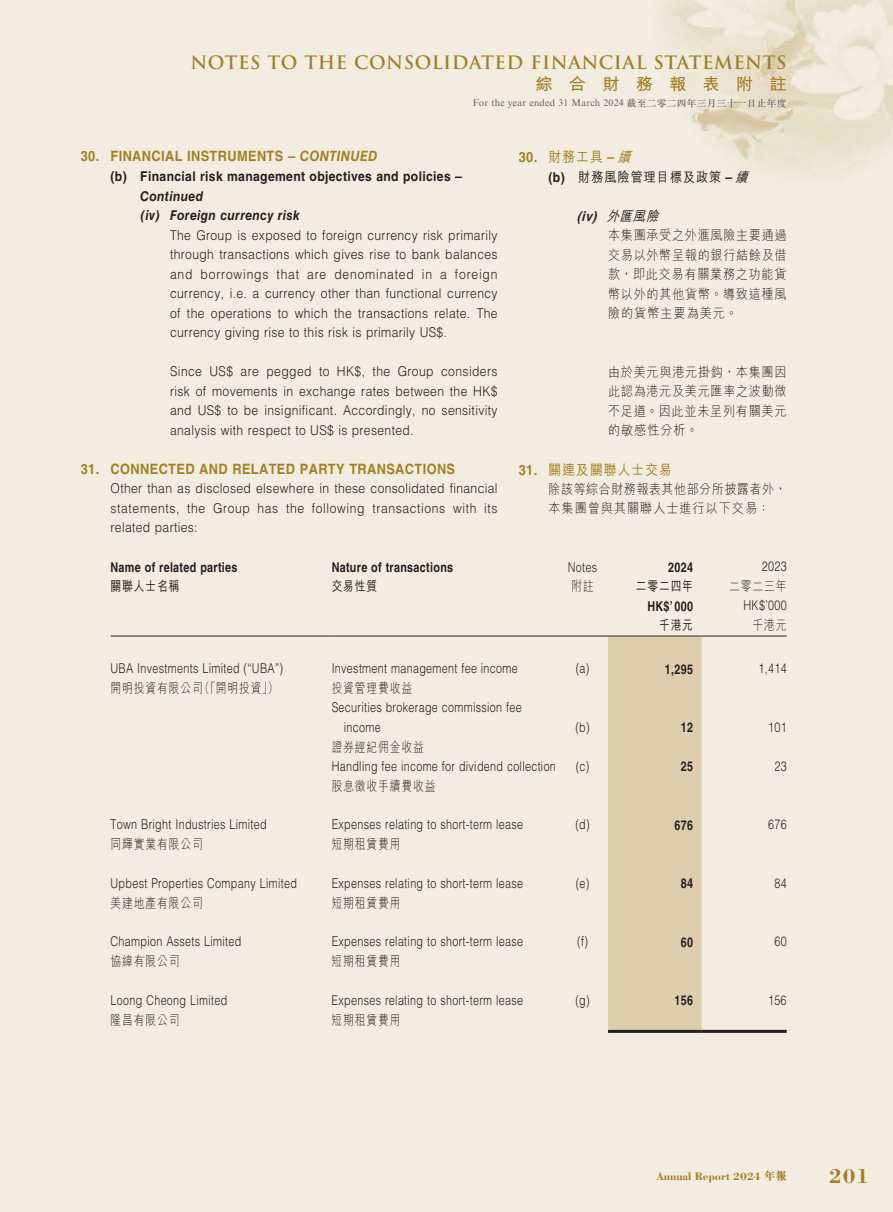
<style>
.page{position:relative;width:893px;height:1212px;background:#fff}
.page>*{position:absolute;margin:0;border:0;box-sizing:border-box;transform-origin:0 0}
.t1{font:700 21px "Bodoni Std";color:#a37f25}
.t2{font:700 18px "Trajan Pro";letter-spacing:.03em;color:#a37f25}
.t3{font:700 16.5px "M Hei HK";letter-spacing:.93em;color:#a37f25;scale:1.05 1}
.t4{font:700 14.25px "Helvetica LT Std";letter-spacing:.03em;color:#a37f25;scale:.9 1}
.t5{font:500 14.25px "M Hei HK";letter-spacing:.08em;color:#a37f25;scale:.9 1}
.t6{font:300 13.5px/19.5px "Helvetica LT Std";letter-spacing:.03em;color:#231f20;text-align:justify;scale:.9 1}
.t7{font:300 13.5px/19.5px "Helvetica LT Std";letter-spacing:.03em;color:#231f20;scale:.8 1}
.t8{font:300 13.5px/19.5px "M Hei HK";letter-spacing:.06em;color:#231f20;text-align:justify;scale:.9 1}
.t9{font:700 13.5px/19.5px "Helvetica LT Std";letter-spacing:.03em;color:#231f20;scale:.9 1}
.t10{font:700 13.5px "Helvetica LT Std";letter-spacing:.03em;color:#231f20;scale:.8 1}
.t11{font:300 13.5px "M Hei HK";letter-spacing:.08em;color:#231f20;scale:.8 1}
.t12{font:300 13.5px "M Hei HK";letter-spacing:.06em;color:#231f20;scale:.8 1}
.t13{font:300 13.5px "M Hei HK";letter-spacing:.03em;color:#231f20;scale:.8 1}
.t14{font:300 13.5px/19.5px "M Hei HK";letter-spacing:.035em;color:#231f20;scale:.9 1}
.t15{font:500 13.5px "M Hei HK";letter-spacing:.08em;color:#231f20;scale:.8 1}
.t16{font:500 13.5px "M Hei HK";letter-spacing:.08em;color:#231f20;scale:.9 1}
.t17{font:italic 700 13.5px "Helvetica LT Std";color:#231f20;scale:.9 1}
.t18{font:700 11.25px "Bodoni Std";color:#a37f25}
.t19{font:9.75px "Times New Roman MT Std";letter-spacing:.025em;color:#636366}
.s1{font-family:"M Sung HK";font-weight:500}
.s2{font-family:"Helvetica LT Std";font-weight:700}
.s3{font-family:"Helvetica LT Std";font-weight:700;font-style:italic}
.s4{font-style:italic}
.s5{font-family:"M Hei HK";font-weight:500}
.s6{font-family:"M Sung HK";font-weight:800}
</style>
<div class="page">
<div style="left:608px;top:637px;width:94px;height:393px;background:#decead"></div>
<hr style="left:111px;top:636px;width:221px;height:1px;background:#231f20">
<hr style="left:332px;top:636px;width:225px;height:1px;background:#231f20">
<hr style="left:557px;top:636px;width:51px;height:1px;background:#231f20">
<hr style="left:608px;top:636px;width:94px;height:1px;background:#231f20">
<hr style="left:702px;top:636px;width:85px;height:1px;background:#231f20">
<hr style="left:608px;top:1030px;width:94px;height:3px;background:#231f20">
<hr style="left:702px;top:1030px;width:85px;height:3px;background:#231f20">
<h2 class="t2" style="left:191px;top:51px;width:598px">NOTES TO THE CONSOLIDATED FINANCIAL STATEMENTS</h2>
<p class="t3" style="left:535px;top:72px;width:241px">綜合財務報表附註</p>
<p class="t19" style="left:473px;top:97px;width:315px">For the year ended 31 March 2024 <span class="s1">截至二零二四年三月三十一日止年度</span></p>
<p class="t5" style="left:519px;top:146px;width:131px"><span class="s2">30.</span> 財務工具 <span class="s3">–</span><span class="s4">續</span></p>
<p class="t16" style="left:549px;top:167px;width:228px"><span class="s2">(b)</span> 財務風險管理目標及政策 <span class="s3">–</span><span class="s4">續</span></p>
<p class="t17" style="left:577px;top:208px;width:97px">(iv) <span class="s5">外匯風險</span></p>
<p class="t8" style="left:608px;top:225px;width:200px">本集團承受之外滙風險主要通過交易以外幣呈報的銀行結餘及借款，即此交易有關業務之功能貨幣以外的其他貨幣。導致這種風險的貨幣主要為美元。</p>
<p class="t4" style="left:81px;top:147px;width:331px">30. FINANCIAL INSTRUMENTS <span class="s4">– CONTINUED</span></p>
<p class="t9" style="left:140px;top:166px;width:359px;text-indent:-30px">(b) Financial risk management objectives and policies <span class="s4">–<br>Continued<br>(iv) Foreign currency risk</span></p>
<p class="t6" style="left:170px;top:225px;width:365px">The Group is exposed to foreign currency risk primarily through transactions which gives rise to bank balances and borrowings that are denominated in a foreign currency, i.e. a currency other than functional currency of the operations to which the transactions relate. The currency giving rise to this risk is primarily US$.</p>
<p class="t6" style="left:170px;top:361px;width:365px">Since US$ are pegged to HK$, the Group considers risk of movements in exchange rates between the HK$ and US$ to be insignificant. Accordingly, no sensitivity analysis with respect to US$ is presented.</p>
<p class="t4" style="left:81px;top:460px;width:417px">31. CONNECTED AND RELATED PARTY TRANSACTIONS</p>
<p class="t6" style="left:111px;top:478px;width:432px">Other than as disclosed elsewhere in these consolidated financial statements, the Group has the following transactions with its related parties:</p>
<p class="t10" style="left:111px;top:559px;width:160px">Name of related parties</p>
<p class="t10" style="left:332px;top:559px;width:153px">Nature of transactions</p>
<p class="t12" style="left:568px;top:557px;width:38px">Notes</p>
<p class="t10" style="left:668px;top:559px;width:33px">2024</p>
<p class="t7" style="left:762px;top:556px;width:33px">2023</p>
<p class="t15" style="left:111px;top:576px;width:88px">關聯人士名稱</p>
<p class="t15" style="left:332px;top:576px;width:59px">交易性質</p>
<p class="t12" style="left:571px;top:577px;width:30px">附註</p>
<p class="t15" style="left:636px;top:576px;width:73px">二零二四年</p>
<p class="t12" style="left:729px;top:577px;width:73px">二零二三年</p>
<p class="t10" style="left:647px;top:598px;width:59px">HK$’000</p>
<p class="t7" style="left:743px;top:595px;width:56px">HK$’000</p>
<p class="t15" style="left:659px;top:615px;width:44px">千港元</p>
<p class="t12" style="left:753px;top:616px;width:44px">千港元</p>
<p class="t7" style="left:111px;top:658px;width:217px">UBA Investments Limited (“UBA”)</p>
<p class="t7" style="left:332px;top:658px;width:234px">Investment management fee income</p>
<p class="t7" style="left:576px;top:658px;width:19px">(a)</p>
<p class="t10" style="left:665px;top:661px;width:37px">1,295</p>
<p class="t7" style="left:758px;top:658px;width:37px">1,414</p>
<p class="t11" style="left:111px;top:679px;width:211px">開明投資有限公司（「開明投資」）</p>
<p class="t11" style="left:332px;top:679px;width:102px">投資管理費收益</p>
<p class="t7" style="left:344px;top:697px;width:224px;text-indent:-12px">Securities brokerage commission fee income</p>
<p class="t8" style="left:608px;top:362px;width:200px">由於美元與港元掛鈎，本集團因此認為港元及美元匯率之波動微不足道。因此並未呈列有關美元的敏感性分析。</p>
<p class="t5" style="left:519px;top:459px;width:172px"><span class="s2">31.</span> 關連及關聯人士交易</p>
<p class="t14" style="left:549px;top:479px;width:266px">除該等綜合財務報表其他部分所披露者外，本集團曾與其關聯人士進行以下交易：</p>
<p class="t7" style="left:575px;top:717px;width:19px">(b)</p>
<p class="t10" style="left:681px;top:719px;width:17px">12</p>
<p class="t7" style="left:768px;top:717px;width:25px">101</p>
<p class="t11" style="left:332px;top:737px;width:117px">證券經紀佣金收益</p>
<p class="t7" style="left:332px;top:756px;width:282px">Handling fee income for dividend collection</p>
<p class="t7" style="left:576px;top:756px;width:19px">(c)</p>
<p class="t10" style="left:681px;top:758px;width:17px">25</p>
<p class="t7" style="left:774px;top:756px;width:17px">23</p>
<p class="t11" style="left:332px;top:776px;width:131px">股息徵收手續費收益</p>
<p class="t7" style="left:111px;top:814px;width:197px">Town Bright Industries Limited</p>
<p class="t7" style="left:332px;top:814px;width:241px">Expenses relating to short-term lease</p>
<p class="t7" style="left:575px;top:814px;width:19px">(d)</p>
<p class="t10" style="left:674px;top:817px;width:25px">676</p>
<p class="t7" style="left:768px;top:814px;width:25px">676</p>
<p class="t11" style="left:111px;top:835px;width:117px">同輝實業有限公司</p>
<p class="t12" style="left:332px;top:835px;width:88px">短期租賃費用</p>
<p class="t7" style="left:111px;top:873px;width:235px">Upbest Properties Company Limited</p>
<p class="t7" style="left:332px;top:873px;width:241px">Expenses relating to short-term lease</p>
<p class="t7" style="left:576px;top:873px;width:19px">(e)</p>
<p class="t10" style="left:681px;top:875px;width:17px">84</p>
<p class="t7" style="left:774px;top:873px;width:17px">84</p>
<p class="t11" style="left:111px;top:893px;width:117px">美建地產有限公司</p>
<p class="t12" style="left:332px;top:893px;width:88px">短期租賃費用</p>
<p class="t7" style="left:111px;top:931px;width:165px">Champion Assets Limited</p>
<p class="t7" style="left:332px;top:931px;width:241px">Expenses relating to short-term lease</p>
<p class="t7" style="left:577px;top:931px;width:15px">(f)</p>
<p class="t10" style="left:681px;top:934px;width:17px">60</p>
<p class="t7" style="left:774px;top:931px;width:17px">60</p>
<p class="t12" style="left:111px;top:952px;width:88px">協緯有限公司</p>
<p class="t12" style="left:332px;top:952px;width:88px">短期租賃費用</p>
<p class="t13" style="left:111px;top:991px;width:147px">Loong Cheong Limited</p>
<p class="t13" style="left:332px;top:991px;width:241px">Expenses relating to short-term lease</p>
<p class="t7" style="left:575px;top:990px;width:19px">(g)</p>
<p class="t10" style="left:674px;top:992px;width:25px">156</p>
<p class="t7" style="left:768px;top:990px;width:25px">156</p>
<p class="t12" style="left:111px;top:1010px;width:88px">隆昌有限公司</p>
<p class="t12" style="left:332px;top:1010px;width:88px">短期租賃費用</p>
<p class="t18" style="left:656px;top:1169px;width:132px">Annual Report 2024 <span class="s6">年報</span></p>
<h1 class="t1" style="left:829px;top:1163px;width:41px">201</h1>
</div>
